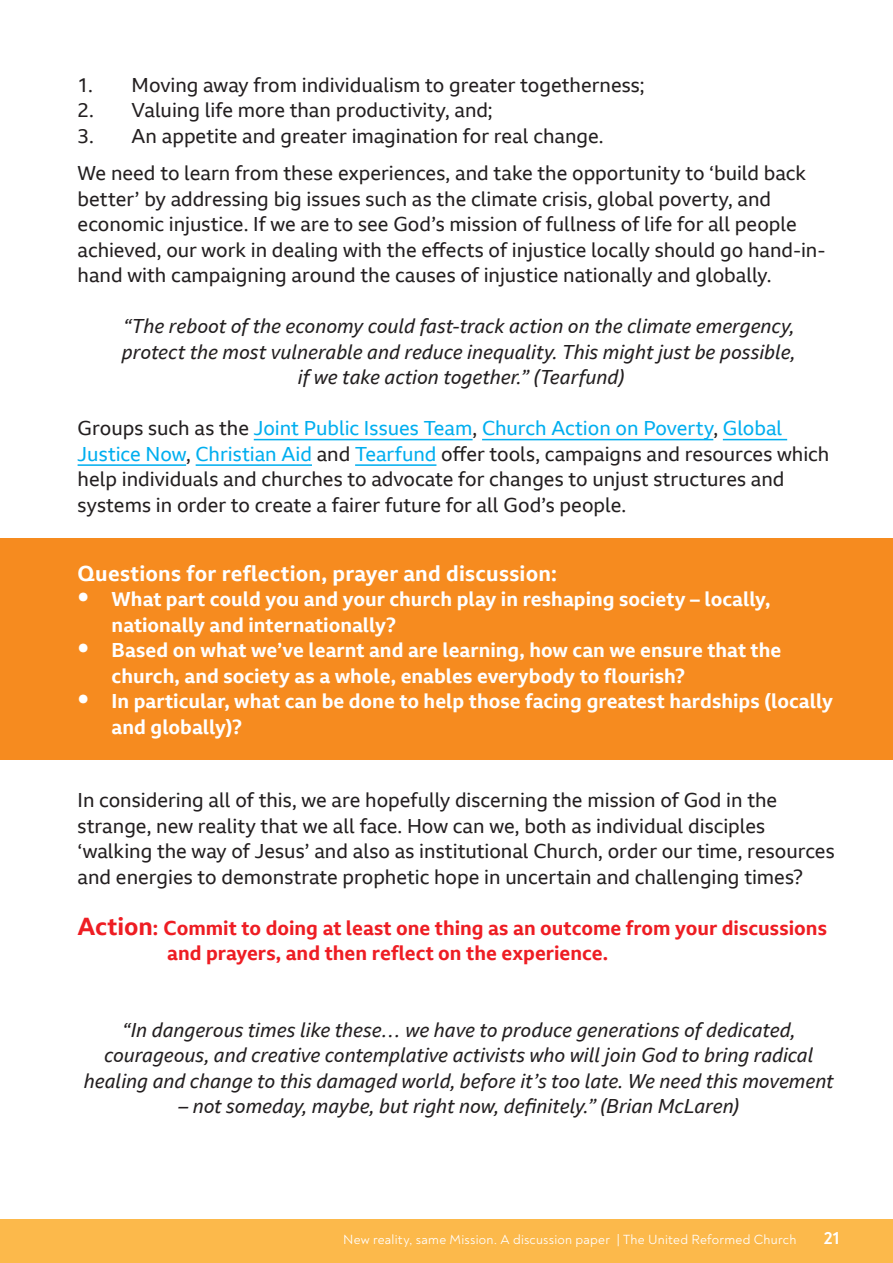
<style>
.page{position:relative;width:893px;height:1263px;background:#fff}
.page>*{position:absolute;margin:0;border:0;box-sizing:border-box;transform-origin:0 0}
.t1{font:700 21px "BBC Reith Sans";letter-spacing:.01em;color:#fff}
.t2{font:19.5px/25.5px "BBC Reith Sans";color:#231f20}
.t3{font:italic 19.5px/25.5px "BBC Reith Sans";color:#231f20;text-align:center}
.t4{font:700 19.5px/25.5px "BBC Reith Sans";color:#fff}
.t5{font:700 19.5px/25.5px "BBC Reith Sans";color:#ee1d23}
.t6{font:700 18px "Noah";color:#fff}
.t7{font:13.5px "Noah";letter-spacing:.02em;color:#fff}
.s1{color:#00aeef}
.s2{font-weight:400;font-size:33px}
.s3{font-size:24px}
</style>
<div class="page">
<div style="left:0;top:1219px;width:893px;height:44px;background:#fcb94b"></div>
<div style="left:0;top:538px;width:893px;height:221px;background:#f68b1f"></div>
<hr style="left:254px;top:439px;width:219px;height:1px;background:#00aeef">
<hr style="left:482px;top:439px;width:231px;height:1px;background:#00aeef">
<hr style="left:723px;top:439px;width:64px;height:1px;background:#00aeef">
<hr style="left:78px;top:464px;width:108px;height:2px;background:#00aeef">
<hr style="left:196px;top:464px;width:116px;height:2px;background:#00aeef">
<hr style="left:355px;top:464px;width:81px;height:2px;background:#00aeef">
<p class="t2" style="left:78px;top:72px;width:569px">1. Moving away from individualism to greater togetherness;</p>
<p class="t2" style="left:78px;top:97px;width:417px">2. Valuing life more than productivity, and;</p>
<p class="t2" style="left:78px;top:117px;width:730px;line-height:37.5px">3. An appetite and greater imagination for real change.<br>We need to learn from these experiences, and take the opportunity to ‘build back</p>
<p class="t2" style="left:78px;top:186px;width:749px">better’ by addressing big issues such as the climate crisis, global poverty, and economic injustice. If we are to see God’s mission of fullness of life for all people achieved, our work in dealing with the effects of injustice locally should go hand-in&shy;hand with campaigning around the causes of injustice nationally and globally.</p>
<p class="t3" style="left:122px;top:313px;width:675px">“The reboot of the economy could fast-track action on the climate emergency, protect the most vulnerable and reduce inequality. This might just be possible, if we take action together.” (Tearfund)</p>
<p class="t2" style="left:78px;top:415px;width:753px">Groups such as the <span class="s1">Joint Public Issues Team</span>, <span class="s1">Church Action on Poverty</span>, <span class="s1">Global Justice Now</span>, <span class="s1">Christian Aid</span> and <span class="s1">Tearfund</span> offer tools, campaigns and resources which help individuals and churches to advocate for changes to unjust structures and systems in order to create a fairer future for all God’s people.</p>
<p class="t1" style="left:78px;top:560px;width:481px">Questions for reflection, prayer and discussion:</p>
<p class="t4" style="left:112px;top:586px;width:660px;text-indent:-34px"><span class="s2">•</span> What part could you and your church play in reshaping society – locally, nationally and internationally?</p>
<p class="t4" style="left:112px;top:637px;width:671px;text-indent:-34px"><span class="s2">•</span> Based on what we’ve learnt and are learning, how can we ensure that the church, and society as a whole, enables everybody to flourish?</p>
<p class="t4" style="left:112px;top:688px;width:723px;text-indent:-34px"><span class="s2">•</span> In particular, what can be done to help those facing greatest hardships (locally and globally)?</p>
<p class="t2" style="left:78px;top:787px;width:759px">In considering all of this, we are hopefully discerning the mission of God in the strange, new reality that we all face. How can we, both as individual disciples ‘walking the way of Jesus’ and also as institutional Church, order our time, resources and energies to demonstrate prophetic hope in uncertain and challenging times?</p>
<p class="t5" style="left:167px;top:915px;width:661px;text-indent:-90px"><span class="s3">Action</span>: Commit to doing at least one thing as an outcome from your discussions and prayers, and then reflect on the experience.</p>
<p class="t3" style="left:84px;top:1017px;width:751px">“In dangerous times like these… we have to produce generations of dedicated, courageous, and creative contemplative activists who will join God to bring radical healing and change to this damaged world, before it’s too late. We need this movement</p>
<p class="t3" style="left:178px;top:1093px;width:562px">– not someday, maybe, but right now, definitely.” (Brian McLaren)</p>
<p class="t7" style="left:343px;top:1231px;width:455px">New reality, same Mission. A discussion paper | The United Reformed Church</p>
<p class="t6" style="left:824px;top:1226px;width:17px">21</p>
</div>
